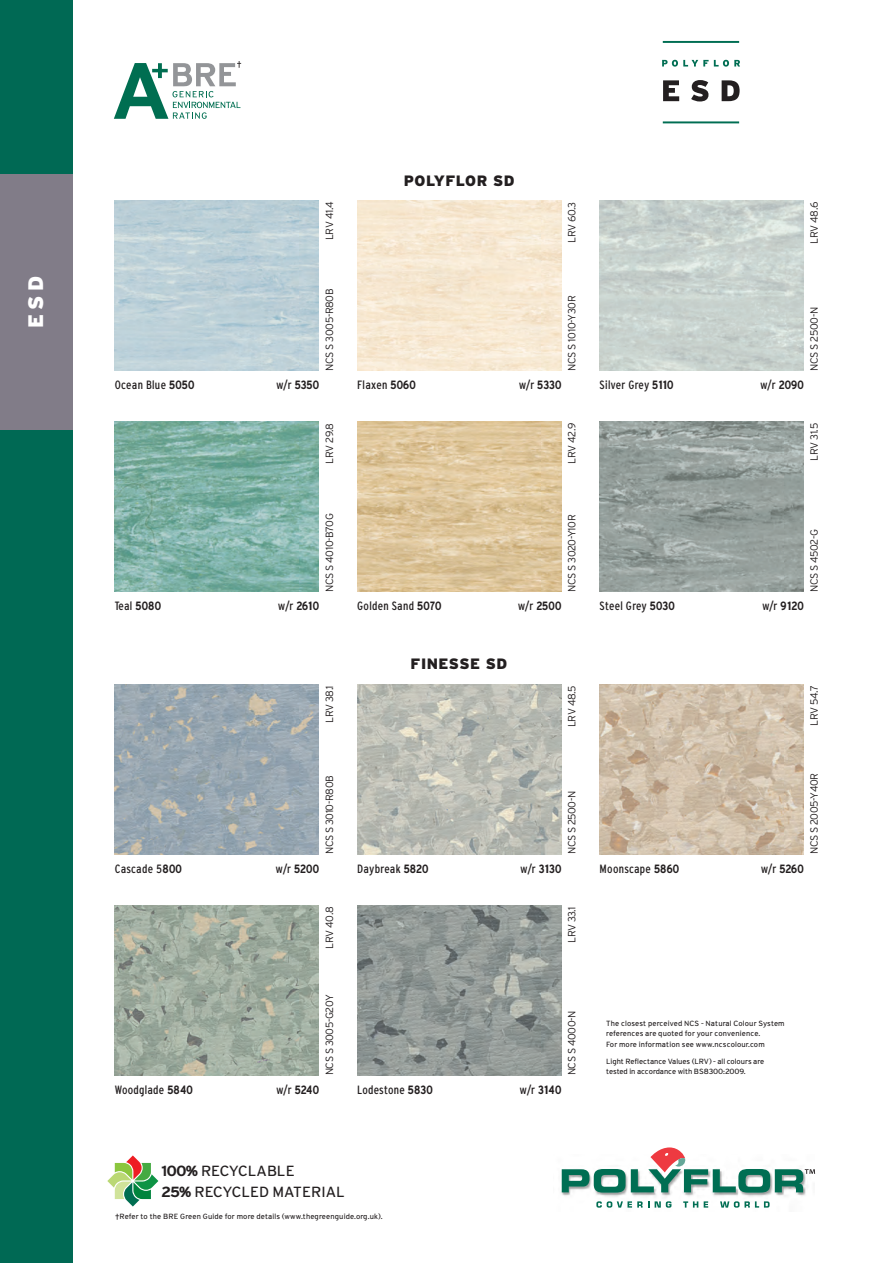
<style>
.page{position:relative;width:893px;height:1263px;background:#fff}
.page>*{position:absolute;margin:0;border:0;box-sizing:border-box;transform-origin:0 0}
.t1{font:900 21px "Interstate";color:#fff}
.t2{font:900 15px "Interstate";letter-spacing:.035em;color:#231f20}
.t3{font:14.7px/21px "Polyflor Sans";color:#231f20}
.t4{font:condensed 12px "Polyflor Sans";letter-spacing:.025em;color:#231f20}
.t5{font:700 condensed 12px "Polyflor Sans";letter-spacing:.015em;color:#231f20}
.t6{font:300 10.5px "Interstate";letter-spacing:-.03em;color:#231f20}
.t7{font:7.5px/10.5px "Polyflor Sans";letter-spacing:.01em;color:#231f20}
.s1{font-weight:700}
.s2{font-weight:400}
</style>
<div class="page">
<img style="left:115px;top:201px;width:204px;height:170px">
<img style="left:561px;top:1169px;width:245px;height:39px">
<svg style="left:596px;top:1201px;width:53px;height:7px"></svg>
<svg style="left:655px;top:1201px;width:16px;height:7px"></svg>
<svg style="left:683px;top:1201px;width:15px;height:6px"></svg>
<svg style="left:704px;top:1201px;width:4px;height:6px"></svg>
<svg style="left:720px;top:1201px;width:50px;height:7px"></svg>
<svg style="left:562px;top:1147px;width:253px;height:46px"></svg>
<div style="left:0;top:0;width:72px;height:1263px;background:#006954"></div>
<div style="left:0;top:174px;width:72px;height:255px;background:#817c88"></div>
<hr style="left:663px;top:41px;width:76px;height:2px;background:#006e53">
<hr style="left:663px;top:121px;width:76px;height:2px;background:#006e53">
<svg style="left:662px;top:60px;width:78px;height:7px"></svg>
<svg style="left:663px;top:80px;width:16px;height:21px"></svg>
<svg style="left:691px;top:80px;width:17px;height:21px"></svg>
<svg style="left:722px;top:80px;width:18px;height:21px"></svg>
<svg style="left:107px;top:1155px;width:51px;height:51px"></svg>
<svg style="left:114px;top:61px;width:127px;height:58px"></svg>
<img style="left:357px;top:201px;width:204px;height:170px">
<img style="left:600px;top:201px;width:204px;height:170px">
<img style="left:115px;top:422px;width:204px;height:170px">
<img style="left:357px;top:422px;width:204px;height:170px">
<img style="left:600px;top:422px;width:204px;height:170px">
<img style="left:115px;top:684px;width:204px;height:170px">
<img style="left:357px;top:684px;width:204px;height:170px">
<img style="left:600px;top:684px;width:204px;height:170px">
<img style="left:115px;top:905px;width:204px;height:170px">
<img style="left:357px;top:905px;width:204px;height:170px">
<h1 class="t1" style="left:24px;top:328px;width:54px;rotate:-90deg">ESD</h1>
<h2 class="t2" style="left:404px;top:172px;width:112px">POLYFLOR SD</h2>
<h3 class="t6" style="left:323px;top:240px;width:40px;rotate:-90deg">LRV 41.4</h3>
<h3 class="t6" style="left:566px;top:243px;width:43px;rotate:-90deg">LRV 60.3</h3>
<h3 class="t6" style="left:808px;top:244px;width:43px;rotate:-90deg">LRV 48.6</h3>
<h3 class="t6" style="left:323px;top:371px;width:84px;rotate:-90deg">NCS S 3005-R80B</h3>
<h3 class="t6" style="left:566px;top:371px;width:77px;rotate:-90deg">NCS S 1010-Y30R</h3>
<h3 class="t6" style="left:808px;top:371px;width:65px;rotate:-90deg">NCS S 2500-N</h3>
<h3 class="t4" style="left:115px;top:380px;width:81px">Ocean Blue <span class="s1">5050</span></h3>
<h3 class="t5" style="left:276px;top:380px;width:44px"><span class="s2">w/r</span> 5350</h3>
<h3 class="t4" style="left:357px;top:380px;width:60px">Flaxen <span class="s1">5060</span></h3>
<h3 class="t5" style="left:519px;top:380px;width:44px"><span class="s2">w/r</span> 5330</h3>
<h3 class="t4" style="left:600px;top:380px;width:75px">Silver Grey <span class="s1">5110</span></h3>
<h3 class="t5" style="left:760px;top:380px;width:45px"><span class="s2">w/r</span> 2090</h3>
<h3 class="t6" style="left:323px;top:463px;width:42px;rotate:-90deg">LRV 29.8</h3>
<h3 class="t6" style="left:566px;top:463px;width:42px;rotate:-90deg">LRV 42.9</h3>
<h3 class="t6" style="left:808px;top:461px;width:39px;rotate:-90deg">LRV 31.5</h3>
<h3 class="t6" style="left:323px;top:592px;width:80px;rotate:-90deg">NCS S 4010-B70G</h3>
<h3 class="t6" style="left:566px;top:592px;width:79px;rotate:-90deg">NCS S 3020-Y10R</h3>
<h3 class="t6" style="left:808px;top:592px;width:64px;rotate:-90deg">NCS S 4502-G</h3>
<h3 class="t4" style="left:115px;top:602px;width:48px">Teal <span class="s1">5080</span></h3>
<h3 class="t5" style="left:278px;top:601px;width:42px"><span class="s2">w/r</span> 2610</h3>
<h3 class="t4" style="left:357px;top:602px;width:86px">Golden Sand <span class="s1">5070</span></h3>
<h3 class="t5" style="left:518px;top:601px;width:45px"><span class="s2">w/r</span> 2500</h3>
<h3 class="t4" style="left:600px;top:602px;width:77px">Steel Grey <span class="s1">5030</span></h3>
<h3 class="t5" style="left:762px;top:601px;width:43px"><span class="s2">w/r</span> 9120</h3>
<h2 class="t2" style="left:411px;top:655px;width:98px">FINESSE SD</h2>
<h3 class="t6" style="left:323px;top:723px;width:39px;rotate:-90deg">LRV 38.1</h3>
<h3 class="t6" style="left:566px;top:727px;width:43px;rotate:-90deg">LRV 48.5</h3>
<h3 class="t6" style="left:808px;top:726px;width:42px;rotate:-90deg">LRV 54.7</h3>
<h3 class="t6" style="left:323px;top:854px;width:81px;rotate:-90deg">NCS S 3010-R80B</h3>
<h3 class="t6" style="left:566px;top:854px;width:65px;rotate:-90deg">NCS S 2500-N</h3>
<h3 class="t6" style="left:808px;top:854px;width:83px;rotate:-90deg">NCS S 2005-Y40R</h3>
<h3 class="t4" style="left:115px;top:864px;width:68px">Cascade 5<span class="s1">800</span></h3>
<h3 class="t5" style="left:276px;top:864px;width:45px"><span class="s2">w/r</span> 5200</h3>
<h3 class="t4" style="left:357px;top:864px;width:73px">Daybreak <span class="s1">5820</span></h3>
<h3 class="t5" style="left:521px;top:864px;width:42px"><span class="s2">w/r</span> 3130</h3>
<h3 class="t4" style="left:600px;top:864px;width:81px">Moonscape <span class="s1">5860</span></h3>
<h3 class="t5" style="left:761px;top:864px;width:44px"><span class="s2">w/r</span> 5260</h3>
<h3 class="t6" style="left:323px;top:948px;width:43px;rotate:-90deg">LRV 40.8</h3>
<h3 class="t6" style="left:566px;top:943px;width:38px;rotate:-90deg">LRV 33.1</h3>
<h3 class="t6" style="left:323px;top:1075px;width:83px;rotate:-90deg">NCS S 3005-G20Y</h3>
<h3 class="t6" style="left:566px;top:1075px;width:66px;rotate:-90deg">NCS S 4000-N</h3>
<p class="t7" style="left:606px;top:1019px;width:180px">The closest perceived NCS - Natural Colour System references are quoted for your convenience.<br>For more information see www.ncscolour.com</p>
<p class="t7" style="left:606px;top:1056px;width:160px">Light Reflectance Values (LRV) - all colours are tested in accordance with BS8300:2009.</p>
<h3 class="t4" style="left:115px;top:1085px;width:79px">Woodglade <span class="s1">5840</span></h3>
<h3 class="t5" style="left:276px;top:1085px;width:44px"><span class="s2">w/r</span> 5240</h3>
<h3 class="t4" style="left:357px;top:1085px;width:77px">Lodestone <span class="s1">5830</span></h3>
<h3 class="t5" style="left:520px;top:1085px;width:43px"><span class="s2">w/r</span> 3140</h3>
<h3 class="t3" style="left:162px;top:1161px;width:185px"><span class="s1">100%</span> RECYCLABLE<br><span class="s1">25%</span> RECYCLED MATERIAL</h3>
<p class="t7" style="left:115px;top:1211px;width:269px">†Refer to the BRE Green Guide for more details (www.thegreenguide.org.uk).</p>
</div>
